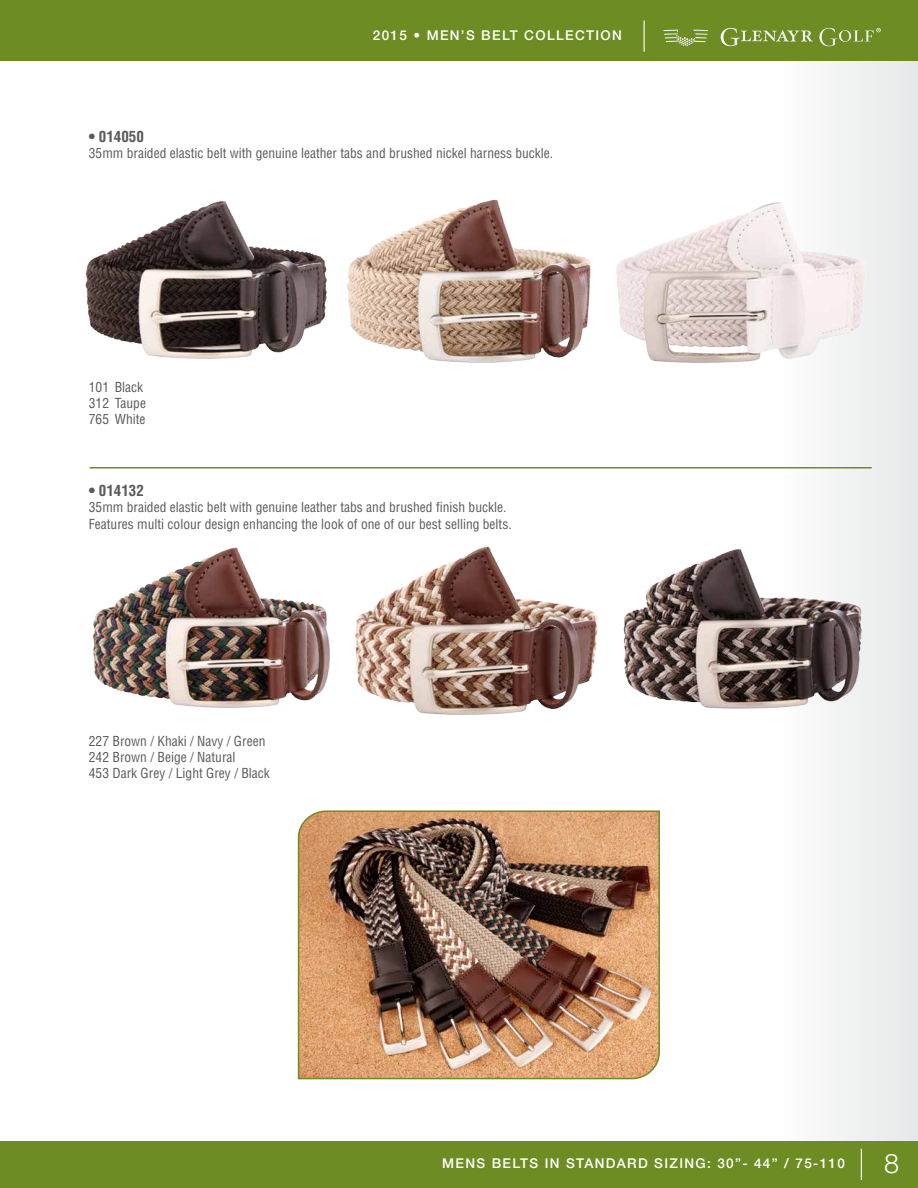
<style>
.page{position:relative;width:918px;height:1188px;background:#fff}
.page>*{position:absolute;margin:0;border:0;box-sizing:border-box;transform-origin:0 0}
.t1{font:300 27px "Helvetica Neue";color:#fff}
.t2{font:700 condensed 15px "Helvetica";color:#595a5c}
.t3{font:condensed 13.5px/16.2px "Helvetica";color:#595a5c}
.t4{font:500 13.5px "Helvetica Neue";letter-spacing:.1em;color:#fff}
</style>
<div class="page">
<div style="left:782px;top:55px;width:136px;height:1091px;background:linear-gradient(to right,#fcfdfc,#e6e7e8)"></div>
<div style="left:0;top:1142px;width:918px;height:46px;background:#6d8d24"></div>
<div style="left:0;top:0;width:918px;height:60px;background:#6d8d24"></div>
<hr style="left:861px;top:1149px;width:1px;height:31px;background:#fff">
<hr style="left:644px;top:21px;width:1px;height:31px;background:#fff">
<svg style="left:663px;top:29px;width:45px;height:17px"></svg>
<svg style="left:721px;top:28px;width:92px;height:18px"></svg>
<svg style="left:819px;top:28px;width:62px;height:18px"></svg>
<img style="left:623px;top:539px;width:239px;height:178px">
<img style="left:93px;top:547px;width:237px;height:161px">
<img style="left:355px;top:546px;width:243px;height:169px">
<img style="left:85px;top:201px;width:242px;height:158px">
<img style="left:347px;top:199px;width:244px;height:164px">
<img style="left:616px;top:186px;width:249px;height:195px">
<hr style="left:89px;top:467px;width:783px;height:2px;background:#6d8d24">
<img style="left:297px;top:810px;width:363px;height:270px">
<p class="t4" style="left:373px;top:28px;width:251px">2015 • MEN’S BELT COLLECTION</p>
<p class="t2" style="left:89px;top:127px;width:57px">• 014050</p>
<p class="t3" style="left:89px;top:145px;width:466px">35mm braided elastic belt with genuine leather tabs and brushed nickel harness buckle.</p>
<p class="t3" style="left:89px;top:379px;width:59px">101 Black<br>312 Taupe<br>765 White</p>
<p class="t2" style="left:89px;top:481px;width:57px">• 014132</p>
<p class="t3" style="left:89px;top:499px;width:424px">35mm braided elastic belt with genuine leather tabs and brushed finish buckle.<br>Features multi colour design enhancing the look of one of our best selling belts.</p>
<p class="t3" style="left:89px;top:733px;width:183px">227 Brown / Khaki / Navy / Green<br>242 Brown / Beige / Natural<br>453 Dark Grey / Light Grey / Black</p>
<p class="t4" style="left:442px;top:1155px;width:404px">MENS BELTS IN STANDARD SIZING: 30”- 44” / 75-110</p>
<h1 class="t1" style="left:884px;top:1147px;width:17px">8</h1>
</div>
